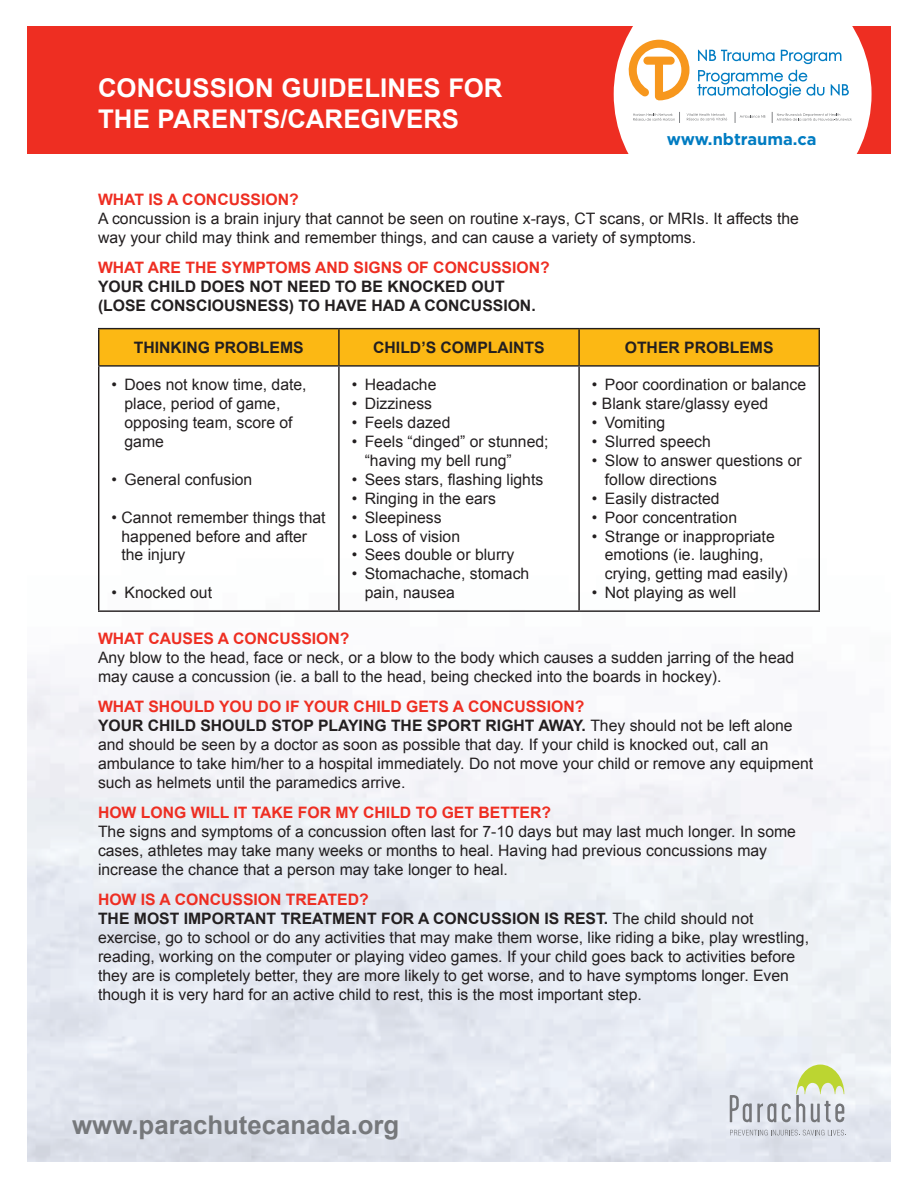
<style>
.page{position:relative;width:918px;height:1188px;background:#fff}
.page>*{position:absolute;margin:0;border:0;box-sizing:border-box;transform-origin:0 0}
.t1{font:700 25.8px/30.9px "Arial";letter-spacing:.01em;color:#fff}
.t2{font:700 25.8px "Arial";color:#76787b}
.t3{font:700 16.5px "Gotham";color:#007cc2}
.t4{font:15.75px/18.9px "Arial";color:#231f20}
.t5{font:700 15.75px/18.9px "Arial";color:#231f20}
.t6{font:700 15.75px "Arial";color:#ee2e22}
.s1{font-weight:700;color:#ee2e22}
.s2{font-weight:700}
</style>
<div class="page">
<svg style="left:730px;top:1065px;width:114px;height:57px;background:#d3d9cc"></svg>
<svg style="left:730px;top:1130px;width:116px;height:6px"></svg>
<div style="left:27px;top:27px;width:864px;height:127px;background:#ee2e22"></div>
<svg style="left:614px;top:27px;width:258px;height:127px;background:#fde7e6"></svg>
<div style="left:99px;top:329px;width:720px;height:36px;background:#fcb814"></div>
<hr style="left:98px;top:328px;width:241px;height:1px;background:#231f20">
<hr style="left:98px;top:329px;width:1px;height:36px;background:#231f20">
<hr style="left:339px;top:328px;width:240px;height:1px;background:#231f20">
<hr style="left:338px;top:329px;width:2px;height:36px;background:#231f20">
<hr style="left:579px;top:328px;width:241px;height:1px;background:#231f20">
<hr style="left:578px;top:329px;width:2px;height:36px;background:#231f20">
<hr style="left:819px;top:329px;width:1px;height:36px;background:#231f20">
<hr style="left:98px;top:365px;width:241px;height:2px;background:#231f20">
<hr style="left:98px;top:367px;width:1px;height:243px;background:#231f20">
<hr style="left:339px;top:365px;width:240px;height:2px;background:#231f20">
<hr style="left:338px;top:367px;width:2px;height:243px;background:#231f20">
<hr style="left:579px;top:365px;width:241px;height:2px;background:#231f20">
<hr style="left:578px;top:367px;width:2px;height:243px;background:#231f20">
<hr style="left:819px;top:367px;width:1px;height:243px;background:#231f20">
<hr style="left:98px;top:610px;width:241px;height:2px;background:#231f20">
<hr style="left:339px;top:610px;width:240px;height:2px;background:#231f20">
<hr style="left:579px;top:610px;width:241px;height:2px;background:#231f20">
<svg style="left:627px;top:38px;width:228px;height:89px;background:#e9eae5"></svg>
<h1 class="t1" style="left:98px;top:73px;width:406px">CONCUSSION GUIDELINES FOR<br>THE PARENTS/CAREGIVERS</h1>
<p class="t3" style="left:667px;top:130px;width:151px">www.nbtrauma.ca</p>
<p class="t6" style="left:98px;top:189px;width:202px">WHAT IS A CONCUSSION?</p>
<p class="t4" style="left:98px;top:209px;width:702px">A concussion is a brain injury that cannot be seen on routine x-rays, CT scans, or MRIs. It affects the way your child may think and remember things, and can cause a variety of symptoms.</p>
<p class="t6" style="left:98px;top:257px;width:453px">WHAT ARE THE SYMPTOMS AND SIGNS OF CONCUSSION?</p>
<p class="t5" style="left:98px;top:277px;width:439px">YOUR CHILD DOES NOT NEED TO BE KNOCKED OUT (LOSE CONSCIOUSNESS) TO HAVE HAD A CONCUSSION.</p>
<p class="t5" style="left:134px;top:339px;width:171px">THINKING PROBLEMS</p>
<p class="t5" style="left:373px;top:339px;width:173px">CHILD’S COMPLAINTS</p>
<p class="t5" style="left:625px;top:339px;width:150px">OTHER PROBLEMS</p>
<p class="t4" style="left:125px;top:375px;width:184px;text-indent:-13px">• Does not know time, date, place, period of game, opposing team, score of game</p>
<p class="t4" style="left:112px;top:470px;width:142px">• General confusion</p>
<p class="t4" style="left:122px;top:508px;width:206px;text-indent:-10px">• Cannot remember things that happened before and after the injury</p>
<p class="t4" style="left:112px;top:583px;width:102px">• Knocked out</p>
<p class="t4" style="left:352px;top:375px;width:86px">• Headache</p>
<p class="t4" style="left:352px;top:394px;width:82px">• Dizziness</p>
<p class="t4" style="left:352px;top:413px;width:100px">• Feels dazed</p>
<p class="t4" style="left:365px;top:432px;width:185px;text-indent:-13px">• Feels “dinged” or stunned; “having my bell rung”</p>
<p class="t4" style="left:352px;top:470px;width:193px">• Sees stars, flashing lights</p>
<p class="t4" style="left:352px;top:489px;width:146px">• Ringing in the ears</p>
<p class="t4" style="left:352px;top:508px;width:91px">• Sleepiness</p>
<p class="t4" style="left:352px;top:527px;width:110px">• Loss of vision</p>
<p class="t4" style="left:352px;top:546px;width:164px">• Sees double or blurry</p>
<p class="t4" style="left:365px;top:565px;width:166px;text-indent:-13px">• Stomachache, stomach pain, nausea</p>
<p class="t4" style="left:592px;top:375px;width:216px">• Poor coordination or balance</p>
<p class="t4" style="left:592px;top:394px;width:178px">• Blank stare/glassy eyed</p>
<p class="t4" style="left:592px;top:413px;width:75px">• Vomiting</p>
<p class="t4" style="left:592px;top:432px;width:120px">• Slurred speech</p>
<p class="t4" style="left:605px;top:451px;width:199px;text-indent:-13px">• Slow to answer questions or follow directions</p>
<p class="t4" style="left:592px;top:489px;width:129px">• Easily distracted</p>
<p class="t4" style="left:592px;top:508px;width:147px">• Poor concentration</p>
<p class="t4" style="left:605px;top:527px;width:185px;text-indent:-13px">• Strange or inappropriate emotions (ie. laughing, crying, getting mad easily)</p>
<p class="t4" style="left:592px;top:583px;width:146px">• Not playing as well</p>
<p class="t6" style="left:98px;top:628px;width:253px">WHAT CAUSES A CONCUSSION?</p>
<p class="t4" style="left:98px;top:648px;width:698px">Any blow to the head, face or neck, or a blow to the body which causes a sudden jarring of the head may cause a concussion (ie. a ball to the head, being checked into the boards in hockey).</p>
<p class="t4" style="left:98px;top:697px;width:717px"><span class="s1">WHAT SHOULD YOU DO IF YOUR CHILD GETS A CONCUSSION?<br></span><span class="s2">YOUR CHILD SHOULD STOP PLAYING THE SPORT RIGHT AWAY.</span> They should not be left alone and should be seen by a doctor as soon as possible that day. If your child is knocked out, call an ambulance to take him/her to a hospital immediately. Do not move your child or remove any equipment such as helmets until the paramedics arrive.</p>
<p class="t6" style="left:98px;top:802px;width:455px">HOW LONG WILL IT TAKE FOR MY CHILD TO GET BETTER?</p>
<p class="t4" style="left:98px;top:822px;width:700px">The signs and symptoms of a concussion often last for 7-10 days but may last much longer. In some cases, athletes may take many weeks or months to heal. Having had previous concussions may increase the chance that a person may take longer to heal.</p>
<p class="t4" style="left:98px;top:890px;width:713px"><span class="s1">HOW IS A CONCUSSION TREATED?<br></span><span class="s2">THE MOST IMPORTANT TREATMENT FOR A CONCUSSION IS REST.</span> The child should not exercise, go to school or do any activities that may make them worse, like riding a bike, play wrestling, reading, working on the computer or playing video games. If your child goes back to activities before they are is completely better, they are more likely to get worse, and to have symptoms longer. Even though it is very hard for an active child to rest, this is the most important step.</p>
<h1 class="t2" style="left:72px;top:1108px;width:329px">WWW.PARACHUTECANADA.ORG</h1>
</div>
